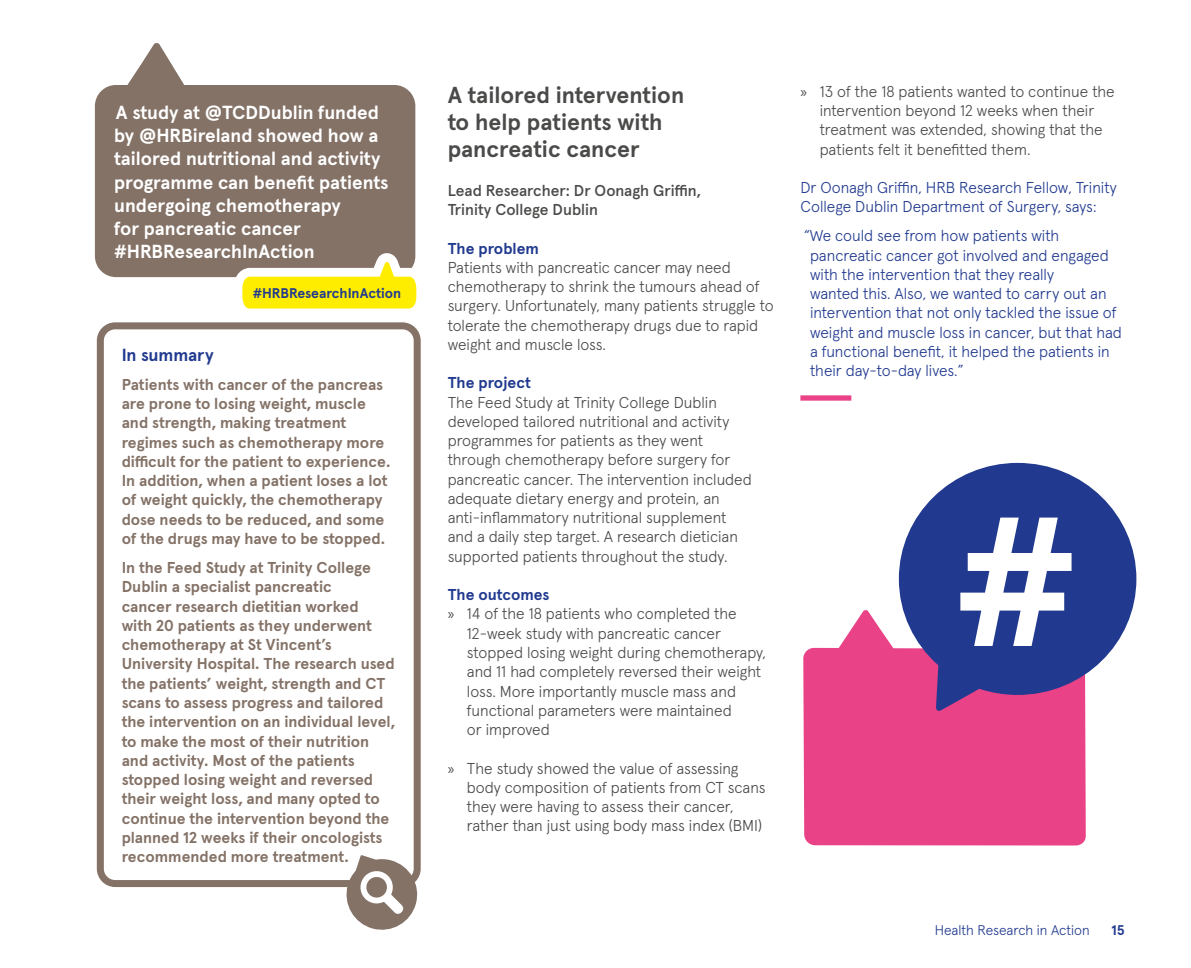
<style>
.page{position:relative;width:1191px;height:968px;background:#fff}
.page>*{position:absolute;margin:0;border:0;box-sizing:border-box;transform-origin:0 0}
.t1{font:700 23.1px/27.3px "Apercu Pro";color:#4a4a49}
.t2{font:700 18.9px/23.1px "Apercu Pro";color:#fff}
.t3{font:700 17.5px "Apercu Pro";letter-spacing:-.005em;color:#213a8f}
.t4{font:300 15.75px/19.2px "Apercu Pro";color:#4a4a49}
.t5{font:700 15.75px/19.2px "Apercu Pro";color:#847267}
.t6{font:300 15.75px/19.2px "Apercu Pro";color:#213a8f}
.t7{font:500 15.75px/19.2px "Apercu Pro";color:#4a4a49}
.t8{font:700 15.75px "Apercu Pro";color:#213a8f}
.t9{font:700 14px "Apercu Pro";letter-spacing:-.005em;color:#213a8f}
.t10{font:300 14px "Apercu Pro";color:#213a8f}
.s1{font-family:"Myriad Pro";font-weight:400}
</style>
<div class="page">
<div style="left:95px;top:85px;width:320px;height:192px;background:#847267;border-radius:21px"></div>
<div style="left:800px;top:395px;width:51px;height:5px;background:#e94287"></div>
<svg style="left:127px;top:43px;width:57px;height:42px"></svg>
<svg style="left:229px;top:213px;width:188px;height:96px"></svg>
<div style="left:803px;top:610px;width:282px;height:235px;background:#e94287"></div>
<svg style="left:899px;top:463px;width:237px;height:248px;fill:#213a8f"></svg>
<svg style="left:960px;top:517px;width:111px;height:129px"></svg>
<div style="left:97px;top:322px;width:324px;height:564px;border:7px solid #847267;border-radius:15px"></div>
<svg style="left:343px;top:854px;width:78px;height:76px"></svg>
<p class="t2" style="left:114px;top:100px;width:276px">A study at @TCDDublin funded by @HRBireland showed how a tailored nutritional and activity programme can benefit patients undergoing chemotherapy<br>for pancreatic cancer #HRBResearchInAction</p>
<p class="t9" style="left:253px;top:282px;width:150px">#HRBResearchInAction</p>
<p class="t3" style="left:122px;top:341px;width:94px">In summary</p>
<p class="t5" style="left:122px;top:373px;width:270px">Patients with cancer of the pancreas are prone to losing weight, muscle and strength, making treatment regimes such as chemotherapy more difficult for the patient to experience.<br>In addition, when a patient loses a lot of weight quickly, the chemotherapy dose needs to be reduced, and some of the drugs may have to be stopped.</p>
<p class="t5" style="left:122px;top:557px;width:275px">In the Feed Study at Trinity College Dublin a specialist pancreatic<br>cancer research dietitian worked<br>with 20 patients as they underwent chemotherapy at St Vincent’s University Hospital. The research used the patients’ weight, strength and CT scans to assess progress and tailored the intervention on an individual level, to make the most of their nutrition and activity. Most of the patients stopped losing weight and reversed their weight loss, and many opted to continue the intervention beyond the planned 12 weeks if their oncologists recommended more treatment.</p>
<h1 class="t1" style="left:447px;top:79px;width:238px">A tailored intervention to help patients with pancreatic cancer</h1>
<p class="t7" style="left:447px;top:179px;width:255px">Lead Researcher: Dr Oonagh Griffin,<br>Trinity College Dublin</p>
<p class="t8" style="left:447px;top:236px;width:93px">The problem</p>
<p class="t4" style="left:447px;top:256px;width:327px">Patients with pancreatic cancer may need chemotherapy to shrink the tumours ahead of surgery. Unfortunately, many patients struggle to tolerate the chemotherapy drugs due to rapid weight and muscle loss.</p>
<p class="t8" style="left:447px;top:370px;width:85px">The project</p>
<p class="t4" style="left:447px;top:391px;width:306px">The Feed Study at Trinity College Dublin developed tailored nutritional and activity programmes for patients as they went through chemotherapy before surgery for pancreatic cancer. The intervention included adequate dietary energy and protein, an anti-inflammatory nutritional supplement and a daily step target. A research dietician supported patients throughout the study.</p>
<p class="t8" style="left:447px;top:582px;width:103px">The outcomes</p>
<p class="t4" style="left:447px;top:603px;width:290px"><span class="s1">»</span> 14 of the 18 patients who completed the</p>
<p class="t4" style="left:467px;top:622px;width:256px">12-week study with pancreatic cancer</p>
<p class="t4" style="left:467px;top:641px;width:301px">stopped losing weight during chemotherapy,</p>
<p class="t4" style="left:467px;top:660px;width:296px">and 11 had completely reversed their weight</p>
<p class="t4" style="left:467px;top:680px;width:271px">loss. More importantly muscle mass and</p>
<p class="t4" style="left:467px;top:699px;width:266px">functional parameters were maintained</p>
<p class="t4" style="left:467px;top:718px;width:84px">or improved</p>
<p class="t4" style="left:467px;top:757px;width:300px;text-indent:-19px"><span class="s1">»</span> The study showed the value of assessing body composition of patients from CT scans they were having to assess their cancer, rather than just using body mass index (BMI)</p>
<p class="t4" style="left:819px;top:80px;width:297px;text-indent:-19px"><span class="s1">»</span> 13 of the 18 patients wanted to continue the intervention beyond 12 weeks when their treatment was extended, showing that the patients felt it benefitted them.</p>
<p class="t6" style="left:800px;top:177px;width:318px">Dr Oonagh Griffin, HRB Research Fellow, Trinity<br>College Dublin Department of Surgery, says:</p>
<p class="t6" style="left:810px;top:225px;width:313px;text-indent:-6px">“We could see from how patients with pancreatic cancer got involved and engaged with the intervention that they really<br>wanted this. Also, we wanted to carry out an intervention that not only tackled the issue of weight and muscle loss in cancer, but that had a functional benefit, it helped the patients in their day-to-day lives.”</p>
<p class="t10" style="left:934px;top:918px;width:157px">Health Research in Action</p>
<p class="t9" style="left:1111px;top:918px;width:14px">15</p>
</div>
